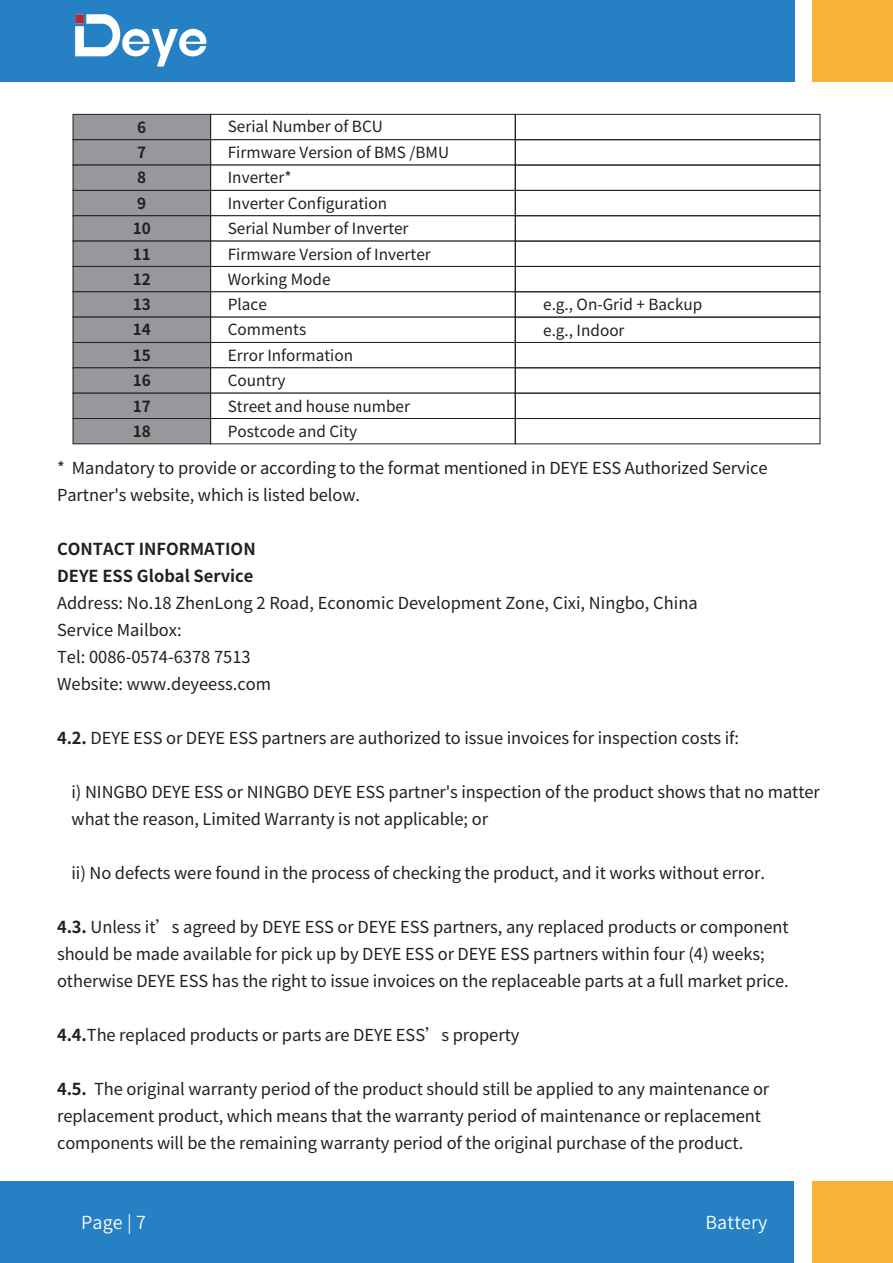
<style>
.page{position:relative;width:893px;height:1263px;background:#fff}
.page>*{position:absolute;margin:0;border:0;box-sizing:border-box;transform-origin:0 0}
.t1{font:18px "Source Han Sans CN";letter-spacing:.01em;color:#fff}
.t2{font:16.5px/27px "Source Han Sans CN";letter-spacing:-.005em;color:#231f20}
.t3{font:700 16.5px/27px "Source Han Sans CN";color:#231f20}
.t4{font:15.3px/25.5px "Source Han Sans CN";color:#231f20}
.t5{font:700 15.3px/25.5px "Source Han Sans CN";color:#231f20;text-align:justify}
.s1{font-weight:700}
</style>
<div class="page">
<div style="left:0;top:1182px;width:794px;height:81px;background:#2580c4"></div>
<div style="left:812px;top:1182px;width:81px;height:81px;background:#f6b335"></div>
<div style="left:0;top:0;width:794px;height:81px;background:#2580c4"></div>
<div style="left:813px;top:0;width:80px;height:81px;background:#f6b335"></div>
<div style="left:210px;top:291px;width:306px;height:26px;background:#fff;border:1px solid #231f20"></div>
<div style="left:210px;top:342px;width:306px;height:26px;background:#fff;border:1px solid #231f20"></div>
<div style="left:73px;top:266px;width:138px;height:26px;background:#97989c"></div>
<div style="left:73px;top:291px;width:138px;height:26px;background:#97989c;border:1px solid #231f20"></div>
<div style="left:73px;top:317px;width:138px;height:26px;background:#97989c;border:1px solid #231f20"></div>
<div style="left:73px;top:342px;width:138px;height:26px;background:#97989c;border:1px solid #231f20"></div>
<div style="left:210px;top:367px;width:306px;height:26px;background:#fff;border:1px solid #231f20"></div>
<div style="left:210px;top:418px;width:306px;height:26px;background:#fff;border:1px solid #231f20"></div>
<div style="left:515px;top:291px;width:305px;height:26px;border:1px solid #231f20"></div>
<div style="left:73px;top:367px;width:138px;height:26px;background:#97989c;border:1px solid #231f20"></div>
<div style="left:73px;top:393px;width:138px;height:26px;background:#97989c;border:1px solid #231f20"></div>
<div style="left:73px;top:418px;width:138px;height:26px;background:#97989c;border:1px solid #231f20"></div>
<div style="left:515px;top:317px;width:305px;height:26px;border:1px solid #231f20"></div>
<div style="left:515px;top:342px;width:305px;height:26px;border:1px solid #231f20"></div>
<div style="left:515px;top:367px;width:305px;height:26px;border:1px solid #231f20"></div>
<div style="left:515px;top:393px;width:305px;height:26px;border:1px solid #231f20"></div>
<div style="left:515px;top:418px;width:305px;height:26px;border:1px solid #231f20"></div>
<div style="left:210px;top:114px;width:306px;height:26px;background:#fff;border:1px solid #231f20"></div>
<div style="left:515px;top:114px;width:305px;height:26px;border:1px solid #231f20"></div>
<div style="left:210px;top:139px;width:306px;height:26px;background:#fff;border:1px solid #231f20"></div>
<div style="left:515px;top:139px;width:305px;height:26px;border:1px solid #231f20"></div>
<div style="left:515px;top:165px;width:305px;height:26px;border:1px solid #231f20"></div>
<div style="left:210px;top:190px;width:306px;height:26px;background:#fff;border:1px solid #231f20"></div>
<div style="left:515px;top:190px;width:305px;height:26px;border:1px solid #231f20"></div>
<div style="left:73px;top:114px;width:138px;height:26px;background:#97989c;border:1px solid #231f20"></div>
<div style="left:73px;top:139px;width:138px;height:26px;background:#97989c;border:1px solid #231f20"></div>
<div style="left:73px;top:165px;width:138px;height:26px;background:#97989c;border:1px solid #231f20"></div>
<div style="left:73px;top:190px;width:138px;height:26px;background:#97989c;border:1px solid #231f20"></div>
<div style="left:210px;top:215px;width:306px;height:26px;background:#fff;border:1px solid #231f20"></div>
<div style="left:515px;top:215px;width:305px;height:26px;border:1px solid #231f20"></div>
<div style="left:210px;top:241px;width:306px;height:26px;background:#fff;border:1px solid #231f20"></div>
<div style="left:515px;top:241px;width:305px;height:26px;border:1px solid #231f20"></div>
<div style="left:73px;top:215px;width:138px;height:26px;background:#97989c;border:1px solid #231f20"></div>
<div style="left:73px;top:241px;width:138px;height:26px;background:#97989c;border:1px solid #231f20"></div>
<p class="t5" style="left:133px;top:114px;width:20px;text-align:left">6<br>7<br>8<br>9<br>10<br>11</p>
<p class="t5" style="left:133px;top:267px;width:20px">12<br>13<br>14<br>15<br>16<br>17<br>18</p>
<p class="t4" style="left:228px;top:114px;width:223px">Serial Number of BCU<br>Firmware Version of BMS /BMU<br>Inverter*<br>Inverter Configuration<br>Serial Number of Inverter<br>Firmware Version of Inverter</p>
<p class="t4" style="left:228px;top:266px;width:184px">Working Mode<br>Place<br>Comments<br>Error Information<br>Country<br>Street and house number<br>Postcode and City</p>
<p class="t4" style="left:543px;top:292px;width:161px">e.g., On-Grid + Backup e.g., Indoor</p>
<p class="t2" style="left:57px;top:455px;width:712px">* Mandatory to provide or according to the format mentioned in DEYE ESS Authorized Service<br>Partner's website, which is listed below.</p>
<p class="t3" style="left:57px;top:536px;width:200px">CONTACT INFORMATION<br>DEYE ESS Global Service</p>
<p class="t2" style="left:57px;top:590px;width:642px">Address: No.18 ZhenLong 2 Road, Economic Development Zone, Cixi, Ningbo, China Service Mailbox:<br>Tel: 0086-0574-6378 7513<br>Website: www.deyeess.com</p>
<p class="t2" style="left:57px;top:725px;width:683px"><span class="s1">4.2.</span> DEYE ESS or DEYE ESS partners are authorized to issue invoices for inspection costs if:</p>
<p class="t2" style="left:72px;top:779px;width:750px">i) NINGBO DEYE ESS or NINGBO DEYE ESS partner's inspection of the product shows that no matter what the reason, Limited Warranty is not applicable; or</p>
<p class="t2" style="left:72px;top:860px;width:695px">ii) No defects were found in the process of checking the product, and it works without error.</p>
<p class="t2" style="left:57px;top:914px;width:733px"><span class="s1">4.3.</span> Unless it’s agreed by DEYE ESS or DEYE ESS partners, any replaced products or component should be made available for pick up by DEYE ESS or DEYE ESS partners within four (4) weeks; otherwise DEYE ESS has the right to issue invoices on the replaceable parts at a full market price.</p>
<p class="t2" style="left:57px;top:1022px;width:464px"><span class="s1">4.4.</span>The replaced products or parts are DEYE ESS’s property</p>
<p class="t2" style="left:57px;top:1076px;width:714px"><span class="s1">4.5.</span> The original warranty period of the product should still be applied to any maintenance or replacement product, which means that the warranty period of maintenance or replacement components will be the remaining warranty period of the original purchase of the product.</p>
<p class="t1" style="left:81px;top:1212px;width:67px">Page | 7</p>
<p class="t1" style="left:136px;top:1212px;width:11px">1</p>
<p class="t1" style="left:705px;top:1212px;width:64px">Battery</p>
</div>
